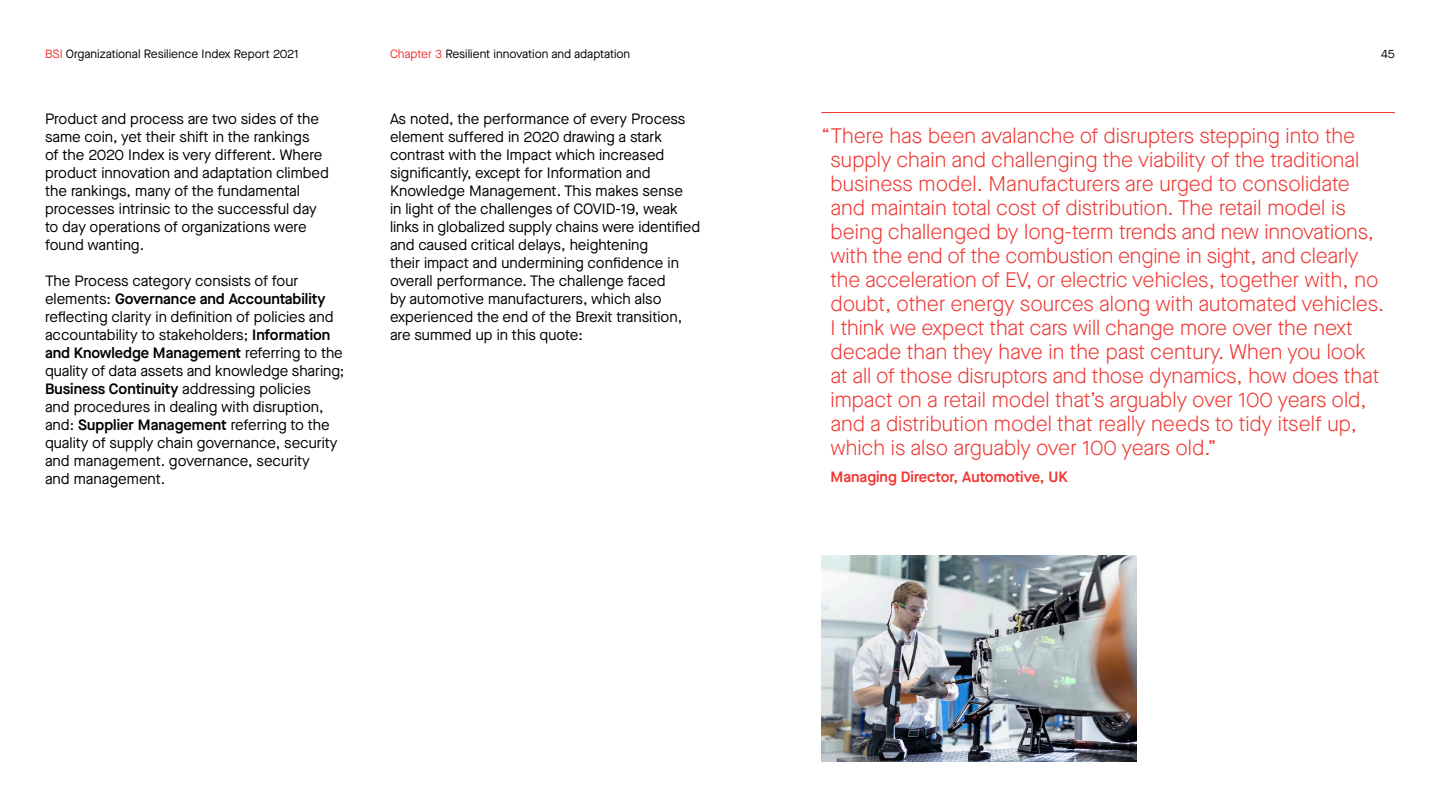
<style>
.page{position:relative;width:1440px;height:810px;background:#fff}
.page>*{position:absolute;margin:0;border:0;box-sizing:border-box;transform-origin:0 0}
.Body{font:300 21px/24px "Maison Neue";color:#f03732}
.Body-2{font:15px/18px "Maison Neue";color:#000}
.Body-3{font:600 15px "Maison Neue";color:#f03732}
.Body-4{font:12px "Maison Neue";color:#000}
.s1{color:#f03732}
.s2{font-weight:600}
</style>
<div class="page">
<img style="left:821px;top:555px;width:315px;height:206px">
<hr style="left:821px;top:112px;width:574px;height:1px;background:#f03732">
<p class="Body-4" style="left:45px;top:46px;width:255px"><span class="s1">BSI</span> Organizational Resilience Index Report 2021</p>
<p class="Body-4" style="left:390px;top:46px;width:242px"><span class="s1">Chapter 3</span> Resilient innovation and adaptation</p>
<p class="Body-4" style="left:1381px;top:46px;width:15px">45</p>
<p class="Body-2" style="left:45px;top:109px;width:286px">Product and process are two sides of the same coin, yet their shift in the rankings<br>of the 2020 Index is very different. Where product innovation and adaptation climbed the rankings, many of the fundamental processes intrinsic to the successful day to day operations of organizations were found wanting.</p>
<p class="Body-2" style="left:45px;top:271px;width:301px">The Process category consists of four elements: <span class="s2">Governance and Accountability </span>reflecting clarity in definition of policies and accountability to stakeholders; <span class="s2">Information and Knowledge Management</span> referring to the quality of data assets and knowledge sharing; <span class="s2">Business Continuity</span> addressing policies<br>and procedures in dealing with disruption, and: <span class="s2">Supplier Management</span> referring to the quality of supply chain governance, security and management. governance, security<br>and management.</p>
<p class="Body-2" style="left:390px;top:109px;width:312px">As noted, the performance of every Process element suffered in 2020 drawing a stark contrast with the Impact which increased significantly, except for Information and Knowledge Management. This makes sense<br>in light of the challenges of COVID-19, weak links in globalized supply chains were identified and caused critical delays, heightening<br>their impact and undermining confidence in overall performance. The challenge faced<br>by automotive manufacturers, which also experienced the end of the Brexit transition, are summed up in this quote:</p>
<p class="Body" style="left:831px;top:124px;width:555px;text-indent:-9px">“There has been avalanche of disrupters stepping into the supply chain and challenging the viability of the traditional business model. Manufacturers are urged to consolidate and maintain total cost of distribution. The retail model is being challenged by long-term trends and new innovations, with the end of the combustion engine in sight, and clearly the acceleration of EV, or electric vehicles, together with, no doubt, other energy sources along with automated vehicles.<br>I think we expect that cars will change more over the next decade than they have in the past century. When you look at all of those disruptors and those dynamics, how does that impact on a retail model that’s arguably over 100 years old, and a distribution model that really needs to tidy itself up, which is also arguably over 100 years old.”</p>
<p class="Body-3" style="left:831px;top:467px;width:239px">Managing Director, Automotive, UK</p>
</div>
